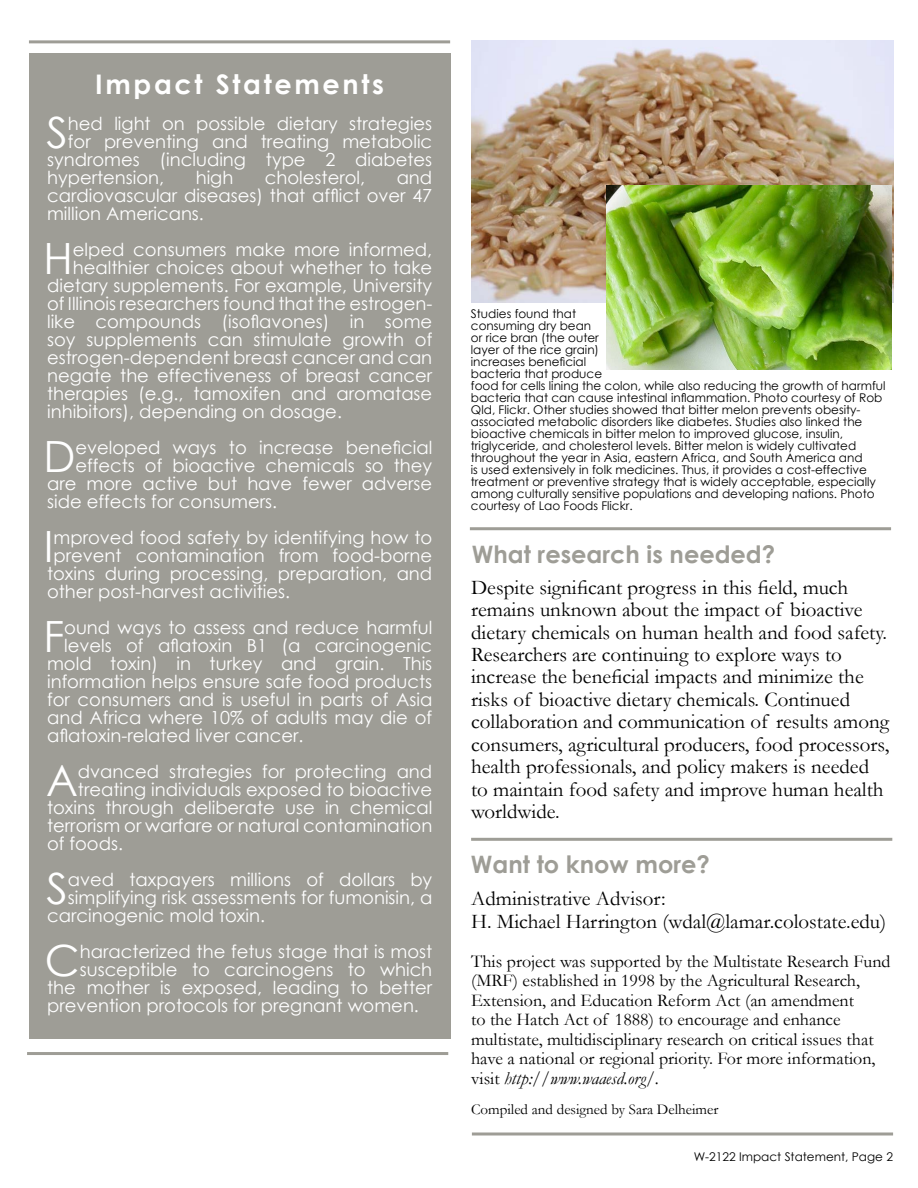
<style>
.page{position:relative;width:918px;height:1188px;background:#fff}
.page>*{position:absolute;margin:0;border:0;box-sizing:border-box;transform-origin:0 0}
.t1{font:43.05px "Century Gothic";color:#fff}
.t2{font:700 27px "Century Gothic";letter-spacing:.1em;color:#fff}
.t3{font:700 24px "Century Gothic";color:#9e9d96}
.t4{font:21px/22.5px "Garamond";color:#000}
.t5{font:18px/18px "Century Gothic";color:#fff;text-align:justify}
.t6{font:18px/19.5px "Garamond";color:#000}
.t7{font:15px "Garamond";color:#000}
.t8{font:12px/12px "Century Gothic";color:#000}
.s1{font-style:italic}
</style>
<div class="page">
<hr style="left:29px;top:40px;width:421px;height:3px;background:#9e9d96">
<hr style="left:471px;top:838px;width:421px;height:3px;background:#9e9d96">
<div style="left:29px;top:53px;width:421px;height:986px;background:#9e9d96"></div>
<hr style="left:470px;top:527px;width:421px;height:3px;background:#9e9d96">
<hr style="left:27px;top:1052px;width:421px;height:3px;background:#9e9d96">
<img style="left:472px;top:40px;width:421px;height:262px">
<img style="left:606px;top:186px;width:285px;height:183px">
<svg style="left:472px;top:1132px;width:421px;height:4px;background:#b6b5b0"></svg>
<h2 class="t2" style="left:95px;top:64px;width:290px">Impact Statements</h2>
<h1 class="t1" style="left:47px;top:102px;width:23px">S</h1>
<p class="t5" style="left:68px;top:114px;width:366px">hed light on possible dietary strategies</p>
<p class="t5" style="left:68px;top:132px;width:366px">for preventing and treating metabolic</p>
<p class="t5" style="left:47px;top:150px;width:387px">syndromes (including type 2 diabetes</p>
<p class="t5" style="left:47px;top:168px;width:119px">hypertension,</p>
<p class="t5" style="left:196px;top:168px;width:39px">high</p>
<p class="t5" style="left:265px;top:168px;width:102px">cholesterol,</p>
<p class="t5" style="left:47px;top:168px;width:387px;text-indent:350px">and cardiovascular diseases) that afflict over 47 million Americans.</p>
<h1 class="t1" style="left:43px;top:228px;width:31px">H</h1>
<p class="t5" style="left:73px;top:240px;width:361px">elped consumers make more informed,</p>
<p class="t5" style="left:73px;top:258px;width:361px">healthier choices about whether to take</p>
<p class="t5" style="left:47px;top:276px;width:387px">dietary supplements. For example, University</p>
<p class="t5" style="left:47px;top:294px;width:387px">of Illinois researchers found that the estrogen-</p>
<p class="t5" style="left:47px;top:312px;width:387px">like compounds (isoflavones) in some</p>
<p class="t5" style="left:47px;top:330px;width:387px">soy supplements can stimulate growth of</p>
<p class="t5" style="left:47px;top:348px;width:387px">estrogen-dependent breast cancer and can</p>
<p class="t5" style="left:47px;top:366px;width:387px">negate the effectiveness of breast cancer</p>
<p class="t5" style="left:47px;top:384px;width:387px">therapies (e.g., tamoxifen and aromatase</p>
<p class="t5" style="left:47px;top:402px;width:296px">inhibitors), depending on dosage.</p>
<h1 class="t1" style="left:43px;top:426px;width:34px">D</h1>
<p class="t5" style="left:75px;top:438px;width:358px">eveloped ways to increase beneficial</p>
<p class="t5" style="left:75px;top:456px;width:358px">effects of bioactive chemicals so they</p>
<p class="t5" style="left:47px;top:474px;width:387px">are more active but have fewer adverse</p>
<p class="t5" style="left:47px;top:492px;width:232px">side effects for consumers.</p>
<h1 class="t1" style="left:44px;top:516px;width:11px">I</h1>
<p class="t5" style="left:54px;top:528px;width:380px">mproved food safety by identifying how to</p>
<p class="t5" style="left:54px;top:546px;width:380px">prevent contamination from food-borne</p>
<p class="t5" style="left:47px;top:564px;width:387px">toxins during processing, preparation, and</p>
<p class="t5" style="left:47px;top:582px;width:245px">other post-harvest activities.</p>
<h1 class="t1" style="left:43px;top:606px;width:22px">F</h1>
<p class="t5" style="left:64px;top:618px;width:370px">ound ways to assess and reduce harmful</p>
<p class="t5" style="left:64px;top:636px;width:370px">levels of aflatoxin B1 (a carcinogenic</p>
<p class="t5" style="left:47px;top:654px;width:387px">mold toxin) in turkey and grain. This</p>
<p class="t5" style="left:47px;top:672px;width:387px">information helps ensure safe food products</p>
<p class="t5" style="left:47px;top:690px;width:387px">for consumers and is useful in parts of Asia</p>
<p class="t5" style="left:47px;top:708px;width:387px">and Africa where 10% of adults may die of</p>
<p class="t5" style="left:47px;top:726px;width:258px">aflatoxin-related liver cancer.</p>
<h1 class="t1" style="left:46px;top:750px;width:33px">A</h1>
<p class="t5" style="left:78px;top:762px;width:356px">dvanced strategies for protecting and</p>
<p class="t5" style="left:78px;top:780px;width:356px">treating individuals exposed to bioactive</p>
<p class="t5" style="left:47px;top:798px;width:387px">toxins through deliberate use in chemical</p>
<p class="t5" style="left:47px;top:816px;width:387px">terrorism or warfare or natural contamination</p>
<p class="t5" style="left:47px;top:834px;width:77px">of foods.</p>
<h1 class="t1" style="left:47px;top:858px;width:23px">S</h1>
<p class="t5" style="left:68px;top:870px;width:366px">aved taxpayers millions of dollars by</p>
<p class="t5" style="left:68px;top:888px;width:366px">simplifying risk assessments for fumonisin, a</p>
<p class="t5" style="left:47px;top:906px;width:220px">carcinogenic mold toxin.</p>
<h1 class="t1" style="left:45px;top:930px;width:37px">C</h1>
<p class="t5" style="left:80px;top:942px;width:354px">haracterized the fetus stage that is most</p>
<p class="t5" style="left:80px;top:960px;width:354px">susceptible to carcinogens to which</p>
<p class="t5" style="left:47px;top:978px;width:387px">the mother is exposed, leading to better</p>
<p class="t5" style="left:47px;top:996px;width:373px">prevention protocols for pregnant women.</p>
<p class="t8" style="left:471px;top:307px;width:416px">Studies found that<br>consuming dry bean<br>or rice bran (the outer<br>layer of the rice grain)<br>increases beneficial<br>bacteria that produce<br>food for cells lining the colon, while also reducing the growth of harmful bacteria that can cause intestinal inflammation. Photo courtesy of Rob Qld, Flickr. Other studies showed that bitter melon prevents obesity&shy;associated metabolic disorders like diabetes. Studies also linked the bioactive chemicals in bitter melon to improved glucose, insulin, triglyceride, and cholesterol levels. Bitter melon is widely cultivated throughout the year in Asia, eastern Africa, and South America and<br>is used extensively in folk medicines. Thus, it provides a cost-effective treatment or preventive strategy that is widely acceptable, especially among culturally sensitive populations and developing nations. Photo courtesy of Lao Foods Flickr.</p>
<h3 class="t3" style="left:472px;top:536px;width:305px">What research is needed?</h3>
<p class="t4" style="left:471px;top:575px;width:420px">Despite significant progress in this field, much remains unknown about the impact of bioactive dietary chemicals on human health and food safety.<br>Researchers are continuing to explore ways to increase the beneficial impacts and minimize the risks of bioactive dietary chemicals. Continued collaboration and communication of results among consumers, agricultural producers, food processors, health professionals, and policy makers is needed to maintain food safety and improve human health worldwide.</p>
<h3 class="t3" style="left:471px;top:846px;width:241px">Want to know more?</h3>
<p class="t4" style="left:471px;top:887px;width:417px">Administrative Advisor:<br>H. Michael Harrington (wdal@lamar.colostate.edu)</p>
<p class="t6" style="left:471px;top:951px;width:421px">This project was supported by the Multistate Research Fund (MRF) established in 1998 by the Agricultural Research, Extension, and Education Reform Act (an amendment<br>to the Hatch Act of 1888) to encourage and enhance multistate, multidisciplinary research on critical issues that have a national or regional priority. For more information, visit <span class="s1">http://www.waaesd.org/.</span></p>
<p class="t7" style="left:471px;top:1099px;width:249px">Compiled and designed by Sara Delheimer</p>
<p class="t8" style="left:694px;top:1150px;width:201px">W-2122 Impact Statement, Page 2</p>
</div>
